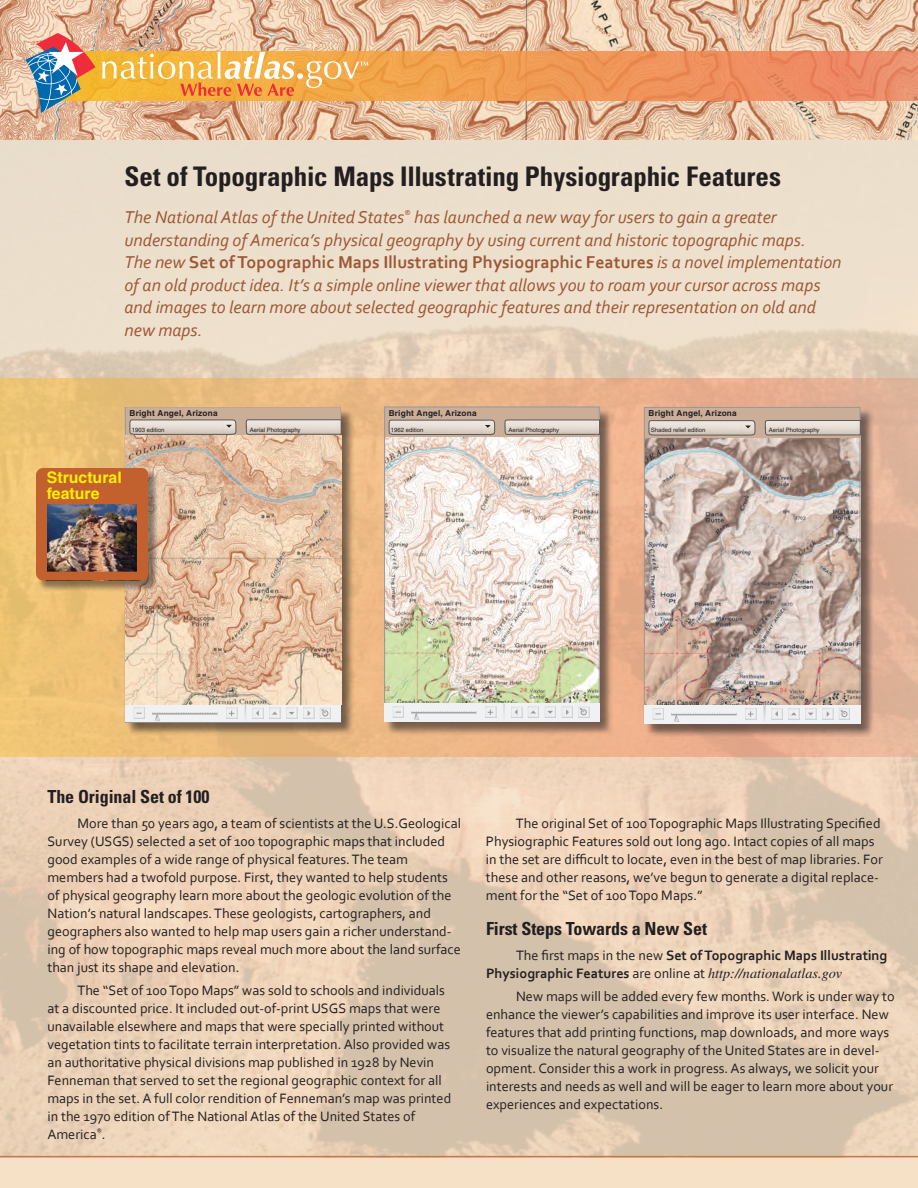
<style>
.page{position:relative;width:918px;height:1188px;background:#f6e0c6}
.page>*{position:absolute;margin:0;border:0;box-sizing:border-box;transform-origin:0 0}
.t1{font:700 condensed 27px "Univers";letter-spacing:-.005em;color:#231f20}
.t2{font:italic 18px/22.5px "Corbel";color:#9d5735}
.Heading_1_FS{font:700 condensed 18px "Univers";letter-spacing:-.005em;color:#231f20}
.t3{font:700 15.9px/16.8px "Helvetica";color:#fff101}
.Body_Text_FS{font:14.25px/18px "Corbel";color:#231f20}
.Body_Text_FS-2{font:italic 14.25px "Times";color:#231f20}
.Body_Text_FS-3{font:700 14.25px "Corbel";color:#231f20}
.t4{font:700 8.25px "Helvetica";letter-spacing:.025em;color:#231f20}
.t5{font:6px "Helvetica";color:#231f20}
.s1{font-weight:700;font-style:normal}
.s2{font-weight:400}
.s3{font-family:"Corbel";font-weight:700;font-style:normal}
.s4{font-family:"Corbel";font-style:normal}
</style>
<div class="page">
<img style="left:0;top:139px;width:918px;height:1017px">
<hr style="left:0;top:1156px;width:918px;height:1px;background:#ca7745">
<img style="left:0;top:0;width:918px;height:139px">
<div style="left:0;top:378px;width:918px;height:378px;background:linear-gradient(to right,#edc175,#e6ac98)"></div>
<svg style="left:95px;top:51px;width:823px;height:49px;background:#ee9557"></svg>
<svg style="left:26px;top:33px;width:69px;height:80px;background:#ad9b96"></svg>
<svg style="left:102px;top:52px;width:266px;height:44px;background:#f4b65a"></svg>
<div style="left:126px;top:408px;width:229px;height:328px;background:#231f20;opacity:.6"></div>
<div style="left:126px;top:407px;width:215px;height:30px;background:#caae97"></div>
<svg style="left:246px;top:420px;width:95px;height:15px"></svg>
<div style="left:125px;top:704px;width:216px;height:18px;background:#f0f1f2"></div>
<svg style="left:130px;top:420px;width:106px;height:15px;background:#d2c9c1"></svg>
<svg style="left:152px;top:712px;width:66px;height:9px"></svg>
<svg style="left:244px;top:704px;width:2px;height:14px"></svg>
<svg style="left:287px;top:708px;width:10px;height:11px"></svg>
<svg style="left:270px;top:708px;width:10px;height:11px"></svg>
<svg style="left:253px;top:708px;width:11px;height:11px"></svg>
<svg style="left:304px;top:708px;width:10px;height:11px"></svg>
<svg style="left:227px;top:708px;width:10px;height:11px"></svg>
<svg style="left:134px;top:708px;width:11px;height:11px"></svg>
<svg style="left:320px;top:708px;width:11px;height:11px"></svg>
<img style="left:126px;top:435px;width:215px;height:269px">
<div style="left:385px;top:407px;width:229px;height:328px;background:#231f20;opacity:.6"></div>
<img style="left:386px;top:437px;width:212px;height:266px">
<div style="left:385px;top:407px;width:214px;height:30px;background:#caae97"></div>
<div style="left:384px;top:407px;width:216px;height:315px;border:1px solid #97999c"></div>
<svg style="left:505px;top:420px;width:95px;height:15px"></svg>
<div style="left:385px;top:703px;width:215px;height:19px;background:#f0f1f2"></div>
<svg style="left:389px;top:420px;width:106px;height:15px;background:#d0c7bf"></svg>
<svg style="left:411px;top:711px;width:66px;height:9px"></svg>
<svg style="left:503px;top:704px;width:2px;height:11px"></svg>
<svg style="left:545px;top:707px;width:11px;height:11px"></svg>
<svg style="left:528px;top:707px;width:11px;height:11px"></svg>
<svg style="left:512px;top:707px;width:10px;height:11px"></svg>
<svg style="left:562px;top:707px;width:11px;height:11px"></svg>
<svg style="left:486px;top:707px;width:10px;height:11px"></svg>
<svg style="left:393px;top:707px;width:11px;height:11px"></svg>
<svg style="left:579px;top:707px;width:10px;height:11px"></svg>
<div style="left:644px;top:408px;width:230px;height:329px;background:#231f20;opacity:.6"></div>
<img style="left:646px;top:437px;width:212px;height:267px">
<div style="left:645px;top:408px;width:215px;height:29px;background:#caae97"></div>
<div style="left:644px;top:407px;width:216px;height:317px;border:1px solid #97999c"></div>
<svg style="left:765px;top:420px;width:96px;height:16px;background:#cec4bc"></svg>
<div style="left:644px;top:705px;width:217px;height:19px;background:#f0f1f2"></div>
<svg style="left:649px;top:420px;width:106px;height:15px;background:#d2c9c1"></svg>
<svg style="left:671px;top:713px;width:66px;height:9px"></svg>
<hr style="left:763px;top:705px;width:3px;height:18px;background:#e1e2e4">
<svg style="left:806px;top:709px;width:10px;height:10px"></svg>
<svg style="left:789px;top:709px;width:10px;height:10px"></svg>
<svg style="left:772px;top:709px;width:11px;height:11px"></svg>
<svg style="left:823px;top:709px;width:10px;height:10px"></svg>
<svg style="left:746px;top:709px;width:10px;height:10px"></svg>
<svg style="left:653px;top:709px;width:11px;height:10px"></svg>
<svg style="left:839px;top:709px;width:11px;height:11px"></svg>
<div style="left:37px;top:469px;width:122px;height:123px;background:#231f20;opacity:.5"></div>
<img style="left:36px;top:468px;width:112px;height:112px">
<p class="t1" style="left:124px;top:160px;width:658px">Set of Topographic Maps Illustrating Physiographic Features</p>
<p class="t2" style="left:124px;top:206px;width:719px">The National Atlas of the United States<sup>®</sup> has launched a new way for users to gain a greater understanding of America’s physical geography by using current and historic topographic maps.<br>The new <span class="s1">Set of Topographic Maps Illustrating Physiographic Features</span> is a novel implementation of an old product idea. It’s a simple online viewer that allows you to roam your cursor across maps and images to learn more about selected geographic features and their representation on old and new maps.</p>
<p class="t4" style="left:130px;top:408px;width:90px">Bright Angel, Arizona</p>
<p class="t5" style="left:132px;top:426px;width:34px">1903 edition</p>
<p class="t5" style="left:250px;top:426px;width:52px">Aerial Photography</p>
<p class="t3" style="left:47px;top:468px;width:76px">Structural feature</p>
<p class="t4" style="left:389px;top:408px;width:89px">Bright Angel, Arizona</p>
<p class="t5" style="left:391px;top:426px;width:34px">1962 edition</p>
<p class="t5" style="left:508px;top:426px;width:52px">Aerial Photography</p>
<p class="t4" style="left:649px;top:408px;width:90px">Bright Angel, Arizona</p>
<p class="t5" style="left:651px;top:427px;width:56px">Shaded relief edition</p>
<p class="t5" style="left:769px;top:427px;width:52px">Aerial Photography</p>
<p class="Heading_1_FS" style="left:47px;top:785px;width:163px">The Original Set of 100</p>
<p class="Body_Text_FS" style="left:47px;top:814px;width:415px;text-indent:30px">More than 50 years ago, a team of scientists at the U.S.Geological Survey (USGS) selected a set of 100 topographic maps that included good examples of a wide range of physical features. The team members had a twofold purpose. First, they wanted to help students of physical geography learn more about the geologic evolution of the Nation’s natural landscapes. These geologists, cartographers, and geographers also wanted to help map users gain a richer understand&shy;ing of how topographic maps reveal much more about the land surface than just its shape and elevation.</p>
<p class="Body_Text_FS" style="left:47px;top:981px;width:405px;text-indent:30px">The “Set of 100 Topo Maps” was sold to schools and individuals at a discounted price. It included out-of-print USGS maps that were unavailable elsewhere and maps that were specially printed without vegetation tints to facilitate terrain interpretation. Also provided was an authoritative physical divisions map published in 1928 by Nevin Fenneman that served to set the regional geographic context for all maps in the set. A full color rendition of Fenneman’s map was printed in the 1970 edition of The National Atlas of the United States of America<sup>®</sup>.</p>
<p class="Body_Text_FS" style="left:486px;top:814px;width:398px;text-indent:30px">The original Set of 100 Topographic Maps Illustrating Specified Physiographic Features sold out long ago. Intact copies of all maps in the set are difficult to locate, even in the best of map libraries. For these and other reasons, we’ve begun to generate a digital replace&shy;ment for the “Set of 100 Topo Maps.”</p>
<p class="Heading_1_FS" style="left:486px;top:917px;width:223px">First Steps Towards a New Set</p>
<p class="Body_Text_FS-3" style="left:516px;top:947px;width:373px"><span class="s2">The first maps in the new</span> Set of Topographic Maps Illustrating</p>
<p class="Body_Text_FS-2" style="left:486px;top:966px;width:358px"><span class="s3">Physiographic Features</span> <span class="s4">are online at</span> http://nationalatlas.gov</p>
<p class="Body_Text_FS" style="left:486px;top:987px;width:410px;text-indent:30px">New maps will be added every few months. Work is under way to enhance the viewer’s capabilities and improve its user interface. New features that add printing functions, map downloads, and more ways to visualize the natural geography of the United States are in devel&shy;opment. Consider this a work in progress. As always, we solicit your interests and needs as well and will be eager to learn more about your experiences and expectations.</p>
</div>
